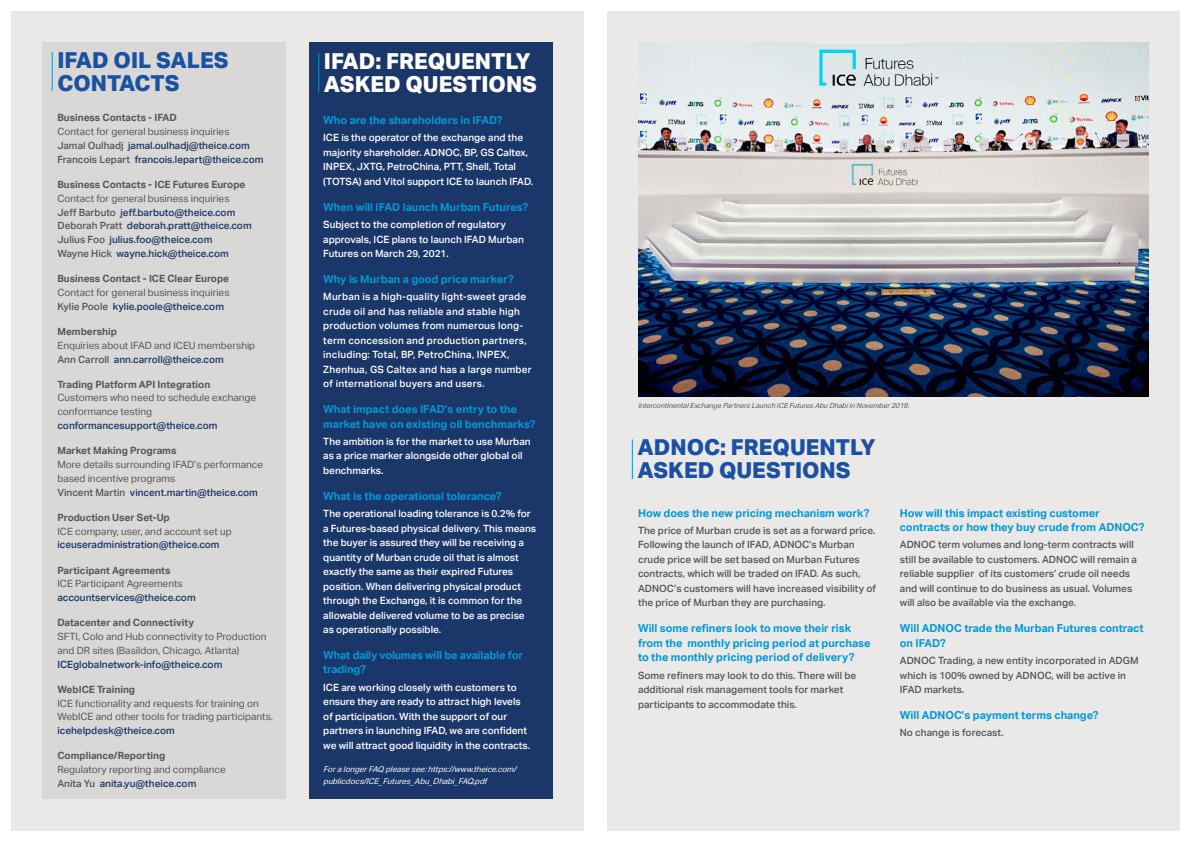
<style>
.page{position:relative;width:1191px;height:842px;background:#fff}
.page>*{position:absolute;margin:0;border:0;box-sizing:border-box;transform-origin:0 0}
.t1{font:800 22px/23.1px "ADNOC Sans";color:#1b51a3}
.t2{font:800 22px/23.1px "ADNOC Sans";color:#fff}
.t3{font:700 11px/14.5px "ADNOC Sans";color:#0099d6}
.t4{font:500 10px/14.5px "ADNOC Sans";color:#fff}
.t5{font:500 10px/14.5px "ADNOC Sans";color:#54565b}
.t6{font:10px/13.8px "ADNOC Sans";color:#54565b}
.t7{font:500 10px/13.8px "ADNOC Sans";color:#1b3668}
.t8{font:700 10px "ADNOC Sans";color:#54565b}
.t9{font:500 10px/14.5px "ADNOC Sans";letter-spacing:.02em;color:#fff}
.t10{font:italic 8px/12px "ADNOC Sans";color:#fff}
.t11{font:italic 7px "ADNOC Sans";color:#54565b}
.s1{font-weight:400;color:#54565b}
.s2{color:#54565b}
.s3{font-weight:500}
.s4{font-weight:500;color:#1b3668}
</style>
<div class="page">
<div style="left:607px;top:11px;width:572px;height:820px;background:#eae9e8"></div>
<div style="left:11px;top:11px;width:573px;height:820px;background:#eae9e8"></div>
<div style="left:309px;top:43px;width:244px;height:756px;background:#1b3668"></div>
<hr style="left:318px;top:53px;width:1px;height:40px;background:#0099d6">
<hr style="left:632px;top:439px;width:1px;height:40px;background:#0099d6">
<div style="left:43px;top:43px;width:243px;height:756px;background:#d9d8d6"></div>
<hr style="left:52px;top:52px;width:1px;height:39px;background:#0099d6">
<img style="left:639px;top:43px;width:509px;height:354px">
<h1 class="t1" style="left:57px;top:49px;width:173px">IFAD OIL SALES<br>CONTACTS</h1>
<p class="t8" style="left:57px;top:112px;width:121px">Business Contacts - IFAD</p>
<p class="t7" style="left:57px;top:125px;width:207px"><span class="s1">Contact for general business inquiries<br></span><span class="s2">Jamal Oulhadj</span> jamal.oulhadj@theice.com<br><span class="s2">Francois Lepart</span> francois.lepart@theice.com</p>
<p class="t8" style="left:57px;top:179px;width:189px">Business Contacts - ICE Futures Europe</p>
<p class="t7" style="left:57px;top:191px;width:196px"><span class="s1">Contact for general business inquiries<br></span><span class="s2">Jeff Barbuto</span> jeff.barbuto@theice.com <span class="s2">Deborah Pratt</span> deborah.pratt@theice.com <span class="s2">Julius Foo</span> julius.foo@theice.com<br><span class="s2">Wayne Hick</span> wayne.hick@theice.com</p>
<p class="t8" style="left:57px;top:273px;width:173px">Business Contact - ICE Clear Europe</p>
<p class="t6" style="left:57px;top:286px;width:174px">Contact for general business inquiries<br><span class="s3">Kylie Poole</span> <span class="s4">kylie.poole@theice.com</span></p>
<p class="t8" style="left:57px;top:326px;width:61px">Membership</p>
<p class="t6" style="left:57px;top:338px;width:199px">Enquiries about IFAD and ICEU membership<br><span class="s3">Ann Carroll</span> <span class="s4">ann.carroll@theice.com</span></p>
<p class="t8" style="left:57px;top:378px;width:154px">Trading Platform API Integration</p>
<p class="t6" style="left:57px;top:391px;width:200px">Customers who need to schedule exchange conformance testing</p>
<p class="t7" style="left:57px;top:419px;width:161px">conformancesupport@theice.com</p>
<p class="t8" style="left:57px;top:445px;width:120px">Market Making Programs</p>
<p class="t6" style="left:57px;top:458px;width:207px">More details surrounding IFAD’s performance based incentive programs<br><span class="s3">Vincent Martin</span> <span class="s4">vincent.martin@theice.com</span></p>
<p class="t8" style="left:57px;top:511px;width:114px">Production User Set-Up</p>
<p class="t6" style="left:57px;top:524px;width:176px">ICE company, user, and account set up</p>
<p class="t7" style="left:57px;top:538px;width:164px">iceuseradministration@theice.com</p>
<p class="t8" style="left:57px;top:564px;width:115px">Participant Agreements</p>
<p class="t6" style="left:57px;top:577px;width:127px">ICE Participant Agreements</p>
<p class="t7" style="left:57px;top:591px;width:140px">accountservices@theice.com</p>
<p class="t8" style="left:57px;top:617px;width:138px">Datacenter and Connectivity</p>
<p class="t6" style="left:57px;top:630px;width:211px">SFTI, Colo and Hub connectivity to Production and DR sites (Basildon, Chicago, Atlanta)</p>
<p class="t7" style="left:57px;top:657px;width:166px">ICEglobalnetwork-info@theice.com</p>
<p class="t8" style="left:57px;top:683px;width:79px">WebICE Training</p>
<p class="t6" style="left:57px;top:696px;width:217px">ICE functionality and requests for training on<br>WebICE and other tools for trading participants.</p>
<p class="t7" style="left:57px;top:724px;width:119px">icehelpdesk@theice.com</p>
<p class="t8" style="left:57px;top:750px;width:109px">Compliance/Reporting</p>
<p class="t6" style="left:57px;top:763px;width:170px">Regulatory reporting and compliance<br><span class="s3">Anita Yu</span> <span class="s4">anita.yu@theice.com</span></p>
<h1 class="t2" style="left:324px;top:49px;width:215px">IFAD: FREQUENTLY<br>ASKED QUESTIONS</h1>
<p class="t3" style="left:323px;top:113px;width:181px">Who are the shareholders in IFAD?</p>
<p class="t4" style="left:323px;top:131px;width:211px">ICE is the operator of the exchange and the majority shareholder. ADNOC, BP, GS Caltex, INPEX, JXTG, PetroChina, PTT, Shell, Total (TOTSA) and Vitol support ICE to launch IFAD.</p>
<p class="t3" style="left:323px;top:200px;width:206px">When will IFAD launch Murban Futures?</p>
<p class="t4" style="left:323px;top:217px;width:202px">Subject to the completion of regulatory approvals, ICE plans to launch IFAD Murban<br>Futures on March 29, 2021.</p>
<p class="t3" style="left:323px;top:272px;width:192px">Why is Murban a good price marker?</p>
<p class="t9" style="left:323px;top:289px;width:210px">Murban is a high-quality light-sweet grade crude oil and has reliable and stable high production volumes from numerous long&shy;term concession and production partners, including: Total, BP, PetroChina, INPEX, Zhenhua, GS Caltex and has a large number of international buyers and users.</p>
<p class="t3" style="left:323px;top:402px;width:214px">What impact does IFAD’s entry to the market have on existing oil benchmarks?</p>
<p class="t4" style="left:323px;top:434px;width:209px">The ambition is for the market to use Murban as a price marker alongside other global oil benchmarks.</p>
<p class="t3" style="left:323px;top:489px;width:180px">What is the operational tolerance?</p>
<p class="t4" style="left:323px;top:506px;width:214px">The operational loading tolerance is 0.2% for a Futures-based physical delivery. This means the buyer is assured they will be receiving a quantity of Murban crude oil that is almost exactly the same as their expired Futures position. When delivering physical product through the Exchange, it is common for the allowable delivered volume to be as precise as operationally possible.</p>
<p class="t3" style="left:323px;top:648px;width:201px">What daily volumes will be available for trading?</p>
<p class="t4" style="left:323px;top:680px;width:208px">ICE are working closely with customers to ensure they are ready to attract high levels of participation. With the support of our partners in launching IFAD, we are confident we will attract good liquidity in the contracts.</p>
<p class="t10" style="left:323px;top:763px;width:199px">ForalongerFAQpleasesee:https://www.theice.com/ publicdocs/ICE_Futures_Abu_Dhabi_FAQ.pdf</p>
<p class="t11" style="left:638px;top:401px;width:276px">IntercontinentalExchangePartnersLaunchICEFuturesAbuDhabiinNovember2019.</p>
<h1 class="t1" style="left:637px;top:436px;width:239px">ADNOC: FREQUENTLY<br>ASKED QUESTIONS</h1>
<p class="t3" style="left:638px;top:505px;width:233px">How does the new pricing mechanism work?</p>
<p class="t5" style="left:638px;top:523px;width:240px">The price of Murban crude is set as a forward price.<br>Following the launch of IFAD, ADNOC’s Murban crude price will be set based on Murban Futures contracts, which will be traded on IFAD. As such, ADNOC’s customers will have increased visibility of the price of Murban they are purchasing.</p>
<p class="t3" style="left:638px;top:621px;width:234px">Will some refiners look to move their risk from the monthly pricing period at purchase to the monthly pricing period of delivery?</p>
<p class="t5" style="left:638px;top:668px;width:220px">Some refiners may look to do this. There will be additional risk management tools for market participants to accommodate this.</p>
<p class="t3" style="left:900px;top:505px;width:246px">How will this impact existing customer contracts or how they buy crude from ADNOC?</p>
<p class="t5" style="left:900px;top:538px;width:239px">ADNOC term volumes and long-term contracts will still be available to customers. ADNOC will remain a reliable supplier of its customers’ crude oil needs and will continue to do business as usual. Volumes will also be available via the exchange.</p>
<p class="t3" style="left:900px;top:621px;width:245px">Will ADNOC trade the Murban Futures contract on IFAD?</p>
<p class="t5" style="left:900px;top:653px;width:240px">ADNOC Trading, a new entity incorporated in ADGM which is 100% owned by ADNOC, will be active in<br>IFAD markets.</p>
<p class="t3" style="left:900px;top:708px;width:200px">Will ADNOC’s payment terms change?</p>
<p class="t5" style="left:900px;top:725px;width:105px">No change is forecast.</p>
</div>
